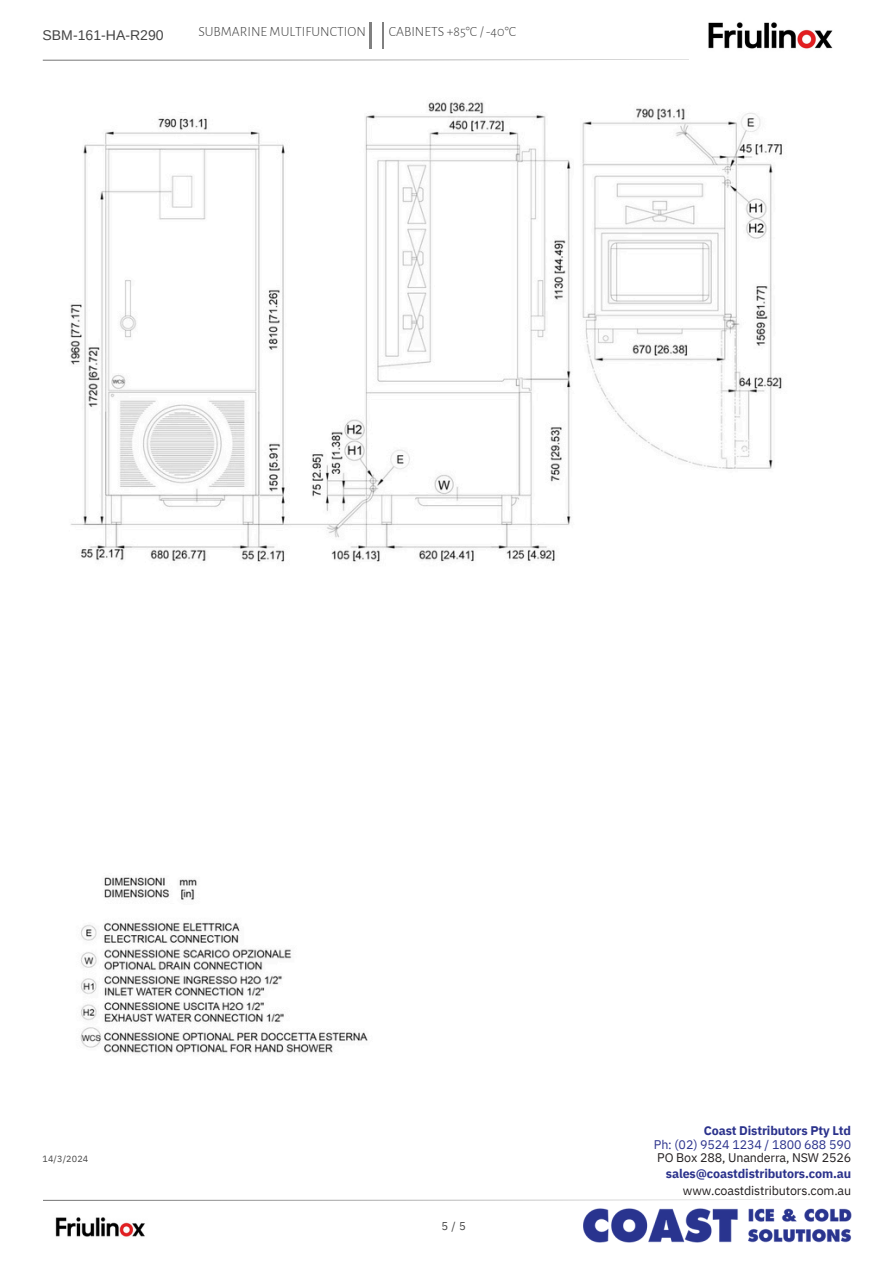
<style>
.page{position:relative;width:894px;height:1264px;background:#fff}
.page>*{position:absolute;margin:0;border:0;box-sizing:border-box;transform-origin:0 0}
.t1{font:300 14.1px "Alegreya Sans";color:#444}
.t2{font:14.1px "Arimo";color:#444}
.t3{font:12.45px/13.6px "IBM Plex Sans";letter-spacing:-.01em;color:#2b328c;text-align:justify}
.t4{font:700 12.45px/16.6px "IBM Plex Sans";letter-spacing:-.01em;color:#2b328c;text-align:right}
.t5{font:11.25px "IBM Plex Sans";color:#444}
.t6{font:9px "IBM Plex Sans";letter-spacing:.015em;color:#444}
.s1{font-weight:700}
.s2{color:#231f20}
.s3{font-weight:400;color:#231f20}
</style>
<div class="page">
<svg style="left:43px;top:60px;width:496px;height:1px"></svg>
<svg style="left:370px;top:22px;width:1px;height:26px"></svg>
<svg style="left:382px;top:22px;width:1px;height:26px"></svg>
<img style="left:708px;top:22px;width:125px;height:27px">
<svg style="left:43px;top:1199px;width:746px;height:1px"></svg>
<img style="left:55px;top:1217px;width:90px;height:20px">
<img style="left:70px;top:101px;width:712px;height:953px">
<img style="left:583px;top:1208px;width:268px;height:35px">
<h1 class="t2" style="left:43px;top:27px;width:123px">SBM-161-HA-R290</h1>
<p class="t1" style="left:198px;top:25px;width:169px">SUBMARINE MULTIFUNCTION</p>
<p class="t1" style="left:388px;top:25px;width:129px">CABINETS +85°C / -40°C</p>
<p class="t6" style="left:43px;top:1152px;width:47px">14/3/2024</p>
<h2 class="t5" style="left:441px;top:1218px;width:26px">5/5</h2>
<p class="t3" style="left:653px;top:1123px;width:199px;text-indent:50px"><span class="s1">Coast Distributors Pty Ltd </span>Ph: (02) 9524 1234 / 1800 688 590<br><span class="s2">PO Box 288, Unanderra, NSW 2526</span></p>
<p class="t4" style="left:665px;top:1164px;width:187px">sales@coastdistributors.com.au <span class="s3">www.coastdistributors.com.au</span></p>
</div>
